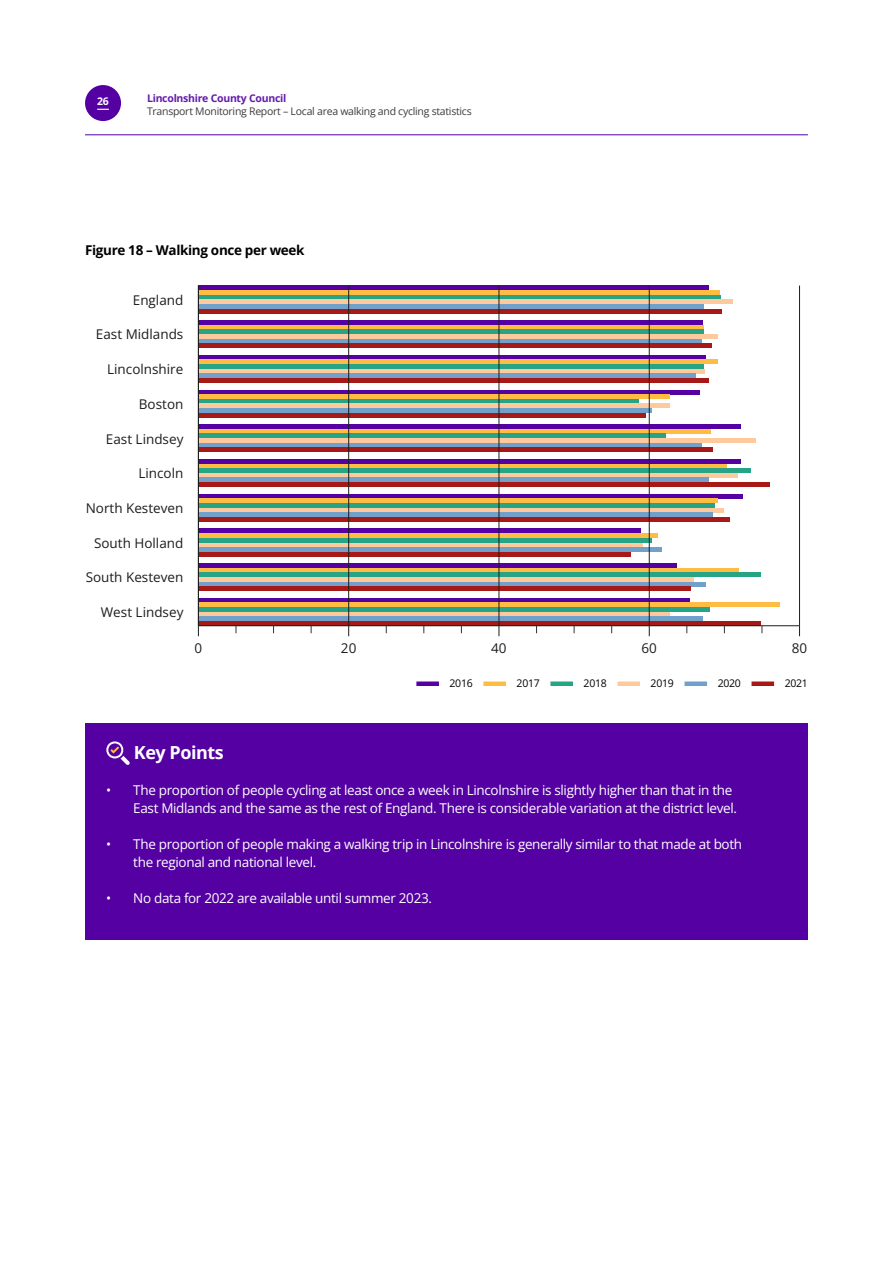
<style>
.page{position:relative;width:893px;height:1263px;background:#fff}
.page>*{position:absolute;margin:0;border:0;box-sizing:border-box;transform-origin:0 0}
.t1{font:700 18px "Open Sans";letter-spacing:-.025em;color:#fff}
.t2{font:13.5px/18px "Open Sans";letter-spacing:-.025em;color:#fff}
.t3{font:13.5px "Open Sans Regular 3";color:#1d1e1b}
.t4{font:13.5px "Open Sans Regular 2";letter-spacing:-.025em;color:#fff}
.t5{font:700 13.5px "Open Sans";letter-spacing:-.025em;color:#000}
.t6{font:10.5px "Open Sans Regular 2";letter-spacing:-.025em;color:#3c3c3b}
.t7{font:700 10.5px "Open Sans";letter-spacing:-.025em;color:#651aac}
.t8{font:10.5px "Open Sans";letter-spacing:-.025em;color:#000}
.t9{font:700 10.5px "Open Sans";color:#fff}
.s1{font-family:"Open Sans Regular 2"}
</style>
<div class="page">
<div style="left:416px;top:681px;width:23px;height:5px;background:#5400a3"></div>
<div style="left:483px;top:681px;width:23px;height:5px;background:#ffbc42"></div>
<div style="left:550px;top:681px;width:23px;height:5px;background:#27a486"></div>
<div style="left:617px;top:681px;width:23px;height:5px;background:#fdc99d"></div>
<div style="left:684px;top:681px;width:23px;height:5px;background:#71a0cb"></div>
<div style="left:751px;top:681px;width:23px;height:5px;background:#a71916"></div>
<div style="left:198px;top:563px;width:479px;height:5px;background:#5400a3"></div>
<hr style="left:198px;top:568px;width:541px;height:4px;background:#ffbc42">
<div style="left:198px;top:572px;width:563px;height:5px;background:#27a486"></div>
<div style="left:198px;top:577px;width:496px;height:5px;background:#fdc99d"></div>
<hr style="left:198px;top:582px;width:508px;height:4px;background:#71a0cb">
<div style="left:198px;top:586px;width:493px;height:5px;background:#a71916"></div>
<div style="left:198px;top:598px;width:492px;height:5px;background:#5400a3"></div>
<hr style="left:198px;top:603px;width:582px;height:4px;background:#ffbc42">
<div style="left:198px;top:607px;width:512px;height:5px;background:#27a486"></div>
<hr style="left:198px;top:612px;width:472px;height:4px;background:#fdc99d">
<div style="left:198px;top:616px;width:505px;height:5px;background:#71a0cb"></div>
<div style="left:198px;top:621px;width:562px;height:5px;background:#a71916"></div>
<hr style="left:198px;top:625px;width:601px;height:1px;background:#1d1e1b">
<div style="left:198px;top:542px;width:445px;height:5px;background:#fdc99d"></div>
<div style="left:198px;top:547px;width:464px;height:5px;background:#71a0cb"></div>
<hr style="left:198px;top:552px;width:433px;height:4px;background:#a71916">
<div style="left:198px;top:528px;width:443px;height:5px;background:#5400a3"></div>
<div style="left:198px;top:533px;width:459px;height:5px;background:#ffbc42"></div>
<hr style="left:198px;top:538px;width:453px;height:4px;background:#27a486">
<hr style="left:198px;top:286px;width:511px;height:4px;background:#5400a3">
<div style="left:198px;top:290px;width:522px;height:5px;background:#ffbc42"></div>
<hr style="left:198px;top:295px;width:523px;height:4px;background:#27a486">
<div style="left:198px;top:299px;width:535px;height:5px;background:#fdc99d"></div>
<div style="left:198px;top:304px;width:506px;height:5px;background:#71a0cb"></div>
<hr style="left:198px;top:309px;width:524px;height:4px;background:#a71916">
<div style="left:198px;top:320px;width:505px;height:5px;background:#5400a3"></div>
<hr style="left:198px;top:325px;width:506px;height:4px;background:#ffbc42">
<div style="left:198px;top:329px;width:506px;height:5px;background:#27a486"></div>
<div style="left:198px;top:334px;width:520px;height:5px;background:#fdc99d"></div>
<hr style="left:198px;top:339px;width:504px;height:4px;background:#71a0cb">
<div style="left:198px;top:343px;width:514px;height:5px;background:#a71916"></div>
<div style="left:198px;top:355px;width:508px;height:5px;background:#5400a3"></div>
<hr style="left:198px;top:360px;width:520px;height:4px;background:#ffbc42">
<div style="left:198px;top:364px;width:506px;height:5px;background:#27a486"></div>
<hr style="left:198px;top:369px;width:507px;height:4px;background:#fdc99d">
<div style="left:198px;top:373px;width:498px;height:5px;background:#71a0cb"></div>
<div style="left:198px;top:378px;width:511px;height:5px;background:#a71916"></div>
<hr style="left:198px;top:390px;width:502px;height:4px;background:#5400a3">
<div style="left:198px;top:394px;width:471px;height:5px;background:#ffbc42"></div>
<div style="left:198px;top:399px;width:441px;height:5px;background:#27a486"></div>
<hr style="left:198px;top:404px;width:471px;height:4px;background:#fdc99d">
<div style="left:198px;top:408px;width:453px;height:5px;background:#71a0cb"></div>
<hr style="left:198px;top:413px;width:448px;height:4px;background:#a71916">
<div style="left:198px;top:424px;width:543px;height:5px;background:#5400a3"></div>
<div style="left:198px;top:429px;width:513px;height:5px;background:#ffbc42"></div>
<hr style="left:198px;top:434px;width:468px;height:4px;background:#27a486">
<div style="left:198px;top:438px;width:558px;height:5px;background:#fdc99d"></div>
<div style="left:198px;top:443px;width:504px;height:5px;background:#71a0cb"></div>
<hr style="left:198px;top:448px;width:515px;height:4px;background:#a71916">
<div style="left:198px;top:459px;width:543px;height:5px;background:#5400a3"></div>
<hr style="left:198px;top:464px;width:529px;height:4px;background:#ffbc42">
<div style="left:198px;top:468px;width:553px;height:5px;background:#27a486"></div>
<div style="left:198px;top:473px;width:540px;height:5px;background:#fdc99d"></div>
<hr style="left:198px;top:478px;width:511px;height:4px;background:#71a0cb">
<div style="left:198px;top:482px;width:572px;height:5px;background:#a71916"></div>
<hr style="left:198px;top:494px;width:545px;height:4px;background:#5400a3">
<div style="left:198px;top:498px;width:520px;height:5px;background:#ffbc42"></div>
<div style="left:198px;top:503px;width:517px;height:5px;background:#27a486"></div>
<hr style="left:198px;top:508px;width:526px;height:4px;background:#fdc99d">
<div style="left:198px;top:512px;width:515px;height:5px;background:#71a0cb"></div>
<div style="left:198px;top:517px;width:532px;height:5px;background:#a71916"></div>
<hr style="left:799px;top:286px;width:1px;height:340px;background:#1d1e1b">
<hr style="left:649px;top:286px;width:1px;height:340px;background:#1d1e1b">
<hr style="left:499px;top:286px;width:1px;height:340px;background:#1d1e1b">
<hr style="left:348px;top:286px;width:1px;height:340px;background:#1d1e1b">
<hr style="left:198px;top:286px;width:1px;height:339px;background:#1d1e1b">
<div style="left:85px;top:85px;width:36px;height:36px;background:#5400a3;border-radius:50%"></div>
<hr style="left:85px;top:134px;width:723px;height:1px;background:#5400a3">
<div style="left:85px;top:723px;width:723px;height:216px;background:#5400a3"></div>
<svg style="left:97px;top:109px;width:12px;height:1px"></svg>
<svg style="left:106px;top:741px;width:24px;height:24px"></svg>
<p class="t9" style="left:97px;top:94px;width:13px">26</p>
<p class="t7" style="left:147px;top:91px;width:141px">Lincolnshire County Council</p>
<p class="t6" style="left:147px;top:104px;width:326px">Transport Monitoring Report – Local area walking and cycling statistics</p>
<p class="t5" style="left:85px;top:241px;width:221px">Figure 18 – Walking once per week</p>
<p class="t3" style="left:133px;top:291px;width:52px">England</p>
<p class="t3" style="left:96px;top:325px;width:89px">East Midlands</p>
<p class="t3" style="left:107px;top:360px;width:78px">Lincolnshire</p>
<p class="t3" style="left:139px;top:395px;width:46px">Boston</p>
<p class="t3" style="left:106px;top:429px;width:79px">East Lindsey</p>
<p class="t3" style="left:138px;top:464px;width:46px">Lincoln</p>
<p class="t3" style="left:86px;top:499px;width:99px">North Kesteven</p>
<p class="t3" style="left:94px;top:533px;width:91px">South Holland</p>
<p class="t3" style="left:86px;top:568px;width:99px">South Kesteven</p>
<p class="t3" style="left:101px;top:603px;width:84px">West Lindsey</p>
<p class="t3" style="left:195px;top:639px;width:9px">0</p>
<p class="t3" style="left:341px;top:639px;width:17px">20</p>
<p class="t3" style="left:491px;top:639px;width:17px">40</p>
<p class="t3" style="left:641px;top:639px;width:17px">60</p>
<p class="t3" style="left:792px;top:639px;width:17px">80</p>
<p class="t8" style="left:450px;top:676px;width:25px">2016</p>
<p class="t8" style="left:517px;top:676px;width:25px">2017</p>
<p class="t8" style="left:584px;top:676px;width:25px">2018</p>
<p class="t8" style="left:651px;top:676px;width:25px">2019</p>
<p class="t8" style="left:718px;top:676px;width:25px">2020</p>
<p class="t8" style="left:785px;top:676px;width:25px">2021</p>
<p class="t1" style="left:134px;top:740px;width:91px">Key Points</p>
<p class="t4" style="left:106px;top:781px;width:628px">• The proportion of people cycling at least once a week in Lincolnshire is slightly higher than that in the</p>
<p class="t2" style="left:133px;top:799px;width:605px">East Midlands and the same as the rest of England. There is considerable variation at the district level.</p>
<p class="t2" style="left:133px;top:835px;width:610px;text-indent:-27px"><span class="s1">•</span> The proportion of people making a walking trip in Lincolnshire is generally similar to that made at both the regional and national level.</p>
<p class="t2" style="left:106px;top:889px;width:327px"><span class="s1">•</span> No data for 2022 are available until summer 2023.</p>
</div>
